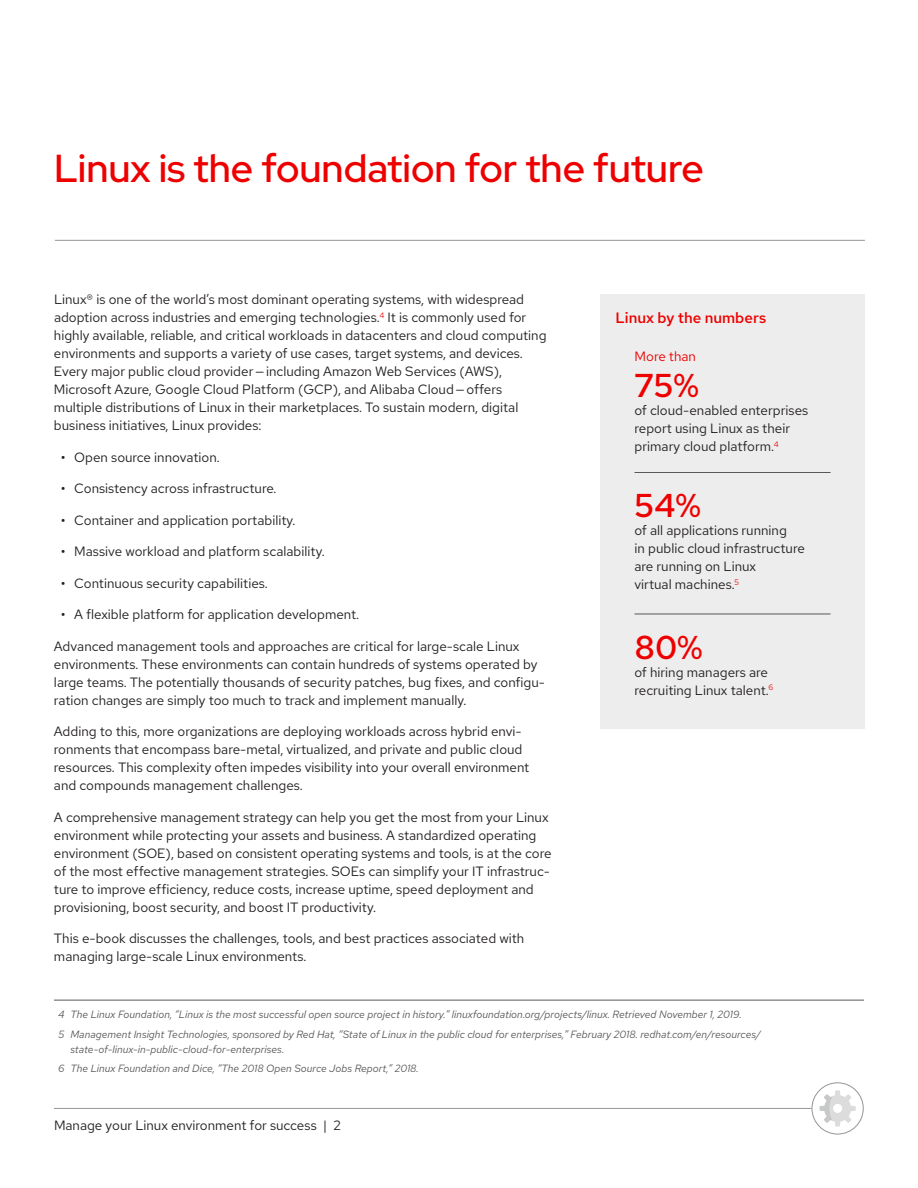
<style>
.page{position:relative;width:918px;height:1188px;background:#fff}
.page>*{position:absolute;margin:0;border:0;box-sizing:border-box;transform-origin:0 0}
.t1{font:500 39px "Red Hat Display";color:#e00}
.t2{font:500 33px "Red Hat Text";color:#e00}
.t3{font:500 15px "Red Hat Text";color:#e00}
.t4{font:13.5px/18px "Red Hat Text";color:#231f20}
.t5{font:13.5px "Red Hat Text";color:#e00}
.t6{font:italic 10.5px/19.5px "Red Hat Text";color:#57585a}
.s1{font-weight:500}
</style>
<div class="page">
<hr style="left:54px;top:1108px;width:758px;height:1px;background:#939598">
<div style="left:812px;top:1082px;width:52px;height:52px;border:1px solid #939598;border-radius:50%"></div>
<svg style="left:820px;top:1090px;width:36px;height:37px"></svg>
<div style="left:833px;top:1104px;width:9px;height:9px;background:#fff;border-radius:50%"></div>
<hr style="left:55px;top:240px;width:810px;height:1px;background:#939598">
<div style="left:600px;top:294px;width:265px;height:435px;background:#ededed"></div>
<hr style="left:635px;top:472px;width:196px;height:1px;background:#57585a">
<hr style="left:635px;top:614px;width:196px;height:1px;background:#57585a">
<hr style="left:54px;top:1000px;width:810px;height:1px;background:#57585a">
<h1 class="t1" style="left:54px;top:143px;width:651px">Linux is the foundation for the future</h1>
<p class="t4" style="left:54px;top:290px;width:494px">Linux® is one of the world’s most dominant operating systems, with widespread adoption across industries and emerging technologies.<sup>4</sup> It is commonly used for highly available, reliable, and critical workloads in datacenters and cloud computing environments and supports a variety of use cases, target systems, and devices.<br>Every major public cloud provider — including Amazon Web Services (AWS), Microsoft Azure, Google Cloud Platform (GCP), and Alibaba Cloud — offers multiple distributions of Linux in their marketplaces. To sustain modern, digital business initiatives, Linux provides:</p>
<p class="t4" style="left:61px;top:448px;width:161px"><span class="s1">•</span> Open source innovation.</p>
<p class="t4" style="left:61px;top:479px;width:217px"><span class="s1">•</span> Consistency across infrastructure.</p>
<p class="t4" style="left:61px;top:511px;width:236px"><span class="s1">•</span> Container and application portability.</p>
<p class="t4" style="left:61px;top:542px;width:265px"><span class="s1">•</span> Massive workload and platform scalability.</p>
<p class="t4" style="left:61px;top:574px;width:209px"><span class="s1">•</span> Continuous security capabilities.</p>
<p class="t4" style="left:61px;top:605px;width:300px"><span class="s1">•</span> A flexible platform for application development.</p>
<p class="t4" style="left:54px;top:637px;width:493px">Advanced management tools and approaches are critical for large-scale Linux environments. These environments can contain hundreds of systems operated by large teams. The potentially thousands of security patches, bug fixes, and configu&shy;ration changes are simply too much to track and implement manually.</p>
<p class="t4" style="left:54px;top:722px;width:477px">Adding to this, more organizations are deploying workloads across hybrid envi&shy;ronments that encompass bare-metal, virtualized, and private and public cloud resources. This complexity often impedes visibility into your overall environment and compounds management challenges.</p>
<p class="t4" style="left:54px;top:808px;width:499px">A comprehensive management strategy can help you get the most from your Linux environment while protecting your assets and business. A standardized operating environment (SOE), based on consistent operating systems and tools, is at the core of the most effective management strategies. SOEs can simplify your IT infrastruc&shy;ture to improve efficiency, reduce costs, increase uptime, speed deployment and provisioning, boost security, and boost IT productivity.</p>
<p class="t4" style="left:54px;top:929px;width:472px">This e-book discusses the challenges, tools, and best practices associated with managing large-scale Linux environments.</p>
<p class="t3" style="left:616px;top:308px;width:152px">Linux by the numbers</p>
<p class="t5" style="left:635px;top:348px;width:63px">More than</p>
<p class="t2" style="left:635px;top:364px;width:66px">75%</p>
<p class="t4" style="left:635px;top:401px;width:175px">of cloud-enabled enterprises report using Linux as their primary cloud platform.<sup>4</sup></p>
<p class="t2" style="left:635px;top:484px;width:68px">54%</p>
<p class="t4" style="left:635px;top:521px;width:172px">of all applications running<br>in public cloud infrastructure are running on Linux<br>virtual machines.<sup>5</sup></p>
<p class="t2" style="left:635px;top:625px;width:70px">80%</p>
<p class="t4" style="left:635px;top:663px;width:140px">of hiring managers are recruiting Linux talent.<sup>6</sup></p>
<p class="t6" style="left:58px;top:1005px;width:704px">4 The Linux Foundation, “Linux is the most successful open source project in history.” linuxfoundation.org/projects/linux. Retrieved November 1, 2019.<br>5 Management Insight Technologies, sponsored by Red Hat, “State of Linux in the public cloud for enterprises,” February 2018. redhat.com/en/resources/</p>
<p class="t6" style="left:58px;top:1039px;width:362px;text-indent:12px">state-of-linux-in-public-cloud-for-enterprises.<br>6 The Linux Foundation and Dice, “The 2018 Open Source Jobs Report,” 2018.</p>
<p class="t4" style="left:54px;top:1116px;width:288px">Manage your Linux environment for success | 2</p>
</div>
